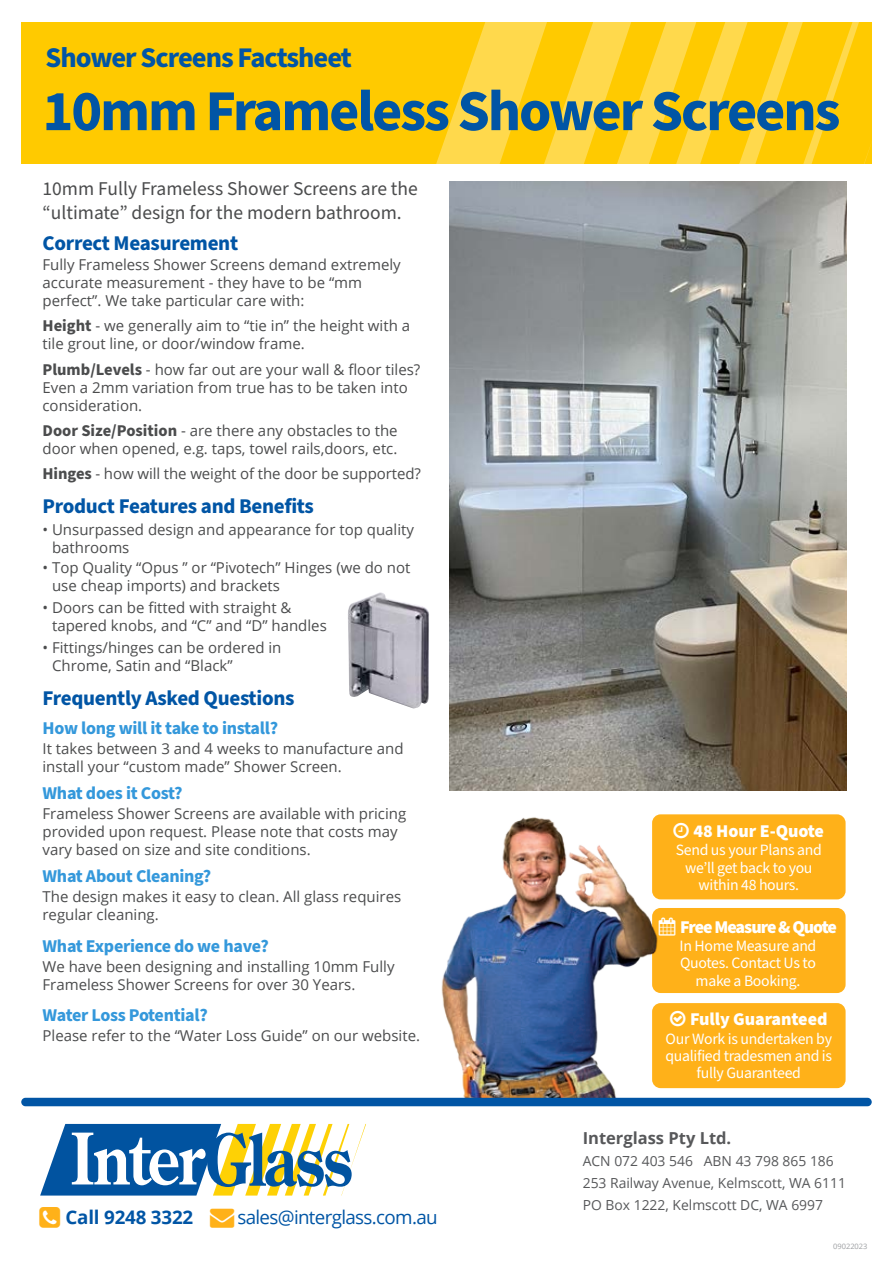
<style>
.page{position:relative;width:893px;height:1263px;background:#fff}
.page>*{position:absolute;margin:0;border:0;box-sizing:border-box;transform-origin:0 0}
.t1{font:700 57.9px "Source Sans Pro";letter-spacing:-.035em;color:#0155a5}
.t2{font:700 28.5px "Source Sans Pro";letter-spacing:-.035em;color:#0155a5}
.t3{font:700 21px "Source Sans Pro";letter-spacing:-.015em;color:#0155a5}
.t4{font:19.5px/24px "Source Sans Pro";color:#4b4c4d}
.t5{font:18.75px "Open Sans";letter-spacing:-.035em;color:#0155a5}
.t6{font:700 18px "Source Sans Pro";letter-spacing:-.015em;color:#3498db}
.t7{font:900 18px "Source Sans Pro";letter-spacing:-.005em;color:#fff}
.t8{font:900 18px "Source Sans Pro";letter-spacing:-.055em;color:#fff}
.t9{font:700 16.5px "Open Sans";color:#57585a}
.t10{font:15.75px/17.2px "Source Sans Pro";letter-spacing:-.02em;color:#fff;text-align:center}
.t11{font:15px/18px "Open Sans";color:#4b4c4d}
.t12{font:13.8px/22px "Open Sans";color:#57585a}
.t13{font:7.5px "Open Sans";color:#9d9fa2}
.s1{font-family:"Source Sans Pro";font-weight:700;font-size:16.5px}
.s2{font-weight:700}
.s3{color:#ffb119}
</style>
<div class="page">
<div style="left:652px;top:908px;width:194px;height:85px;background:#ffb119;border-radius:9px"></div>
<div style="left:652px;top:814px;width:194px;height:85px;background:#ffb119;border-radius:9px"></div>
<div style="left:652px;top:1003px;width:194px;height:85px;background:#ffb119;border-radius:9px"></div>
<img style="left:436px;top:814px;width:225px;height:284px">
<div style="left:21px;top:1098px;width:851px;height:8px;background:#0155a5;border-radius:4px"></div>
<div style="left:21px;top:22px;width:851px;height:141px;background:#ffca00"></div>
<svg style="left:436px;top:22px;width:435px;height:141px"></svg>
<img style="left:449px;top:182px;width:397px;height:609px">
<img style="left:348px;top:592px;width:81px;height:117px">
<svg style="left:40px;top:1124px;width:326px;height:71px"></svg>
<h2 class="t2" style="left:46px;top:38px;width:308px">Shower Screens Factsheet</h2>
<h1 class="t1" style="left:43px;top:72px;width:799px">10mm Frameless Shower Screens</h1>
<h3 class="t4" style="left:43px;top:177px;width:377px">10mm Fully Frameless Shower Screens are the “ultimate” design for the modern bathroom.</h3>
<h3 class="t3" style="left:43px;top:229px;width:197px">Correct Measurement</h3>
<p class="t11" style="left:43px;top:255px;width:360px">Fully Frameless Shower Screens demand extremely accurate measurement - they have to be “mm perfect”. We take particular care with:</p>
<p class="t11" style="left:43px;top:316px;width:369px"><span class="s1">Height</span> - we generally aim to “tie in” the height with a tile grout line, or door/window frame.</p>
<p class="t11" style="left:43px;top:360px;width:379px"><span class="s1">Plumb/Levels</span> - how far out are your wall &amp; floor tiles?<br>Even a 2mm variation from true has to be taken into consideration.</p>
<p class="t11" style="left:43px;top:421px;width:357px"><span class="s1">Door Size/Position</span> - are there any obstacles to the door when opened, e.g. taps, towel rails,doors, etc.</p>
<p class="t11" style="left:43px;top:464px;width:380px"><span class="s1">Hinges</span> - how will the weight of the door be supported?</p>
<h3 class="t3" style="left:43px;top:491px;width:273px">Product Features and Benefits</h3>
<p class="t11" style="left:52px;top:520px;width:363px;text-indent:-10px">• Unsurpassed design and appearance for top quality bathrooms</p>
<p class="t11" style="left:52px;top:558px;width:360px;text-indent:-10px">• Top Quality “Opus ” or “Pivotech” Hinges (we do not use cheap imports) and brackets</p>
<p class="t11" style="left:52px;top:598px;width:276px;text-indent:-10px">• Doors can be fitted with straight &amp; tapered knobs, and “C” and “D” handles</p>
<p class="t11" style="left:52px;top:638px;width:231px;text-indent:-10px">• Fittings/hinges can be ordered in<br>Chrome, Satin and “Black”</p>
<h3 class="t3" style="left:43px;top:683px;width:254px">Frequently Asked Questions</h3>
<p class="t6" style="left:43px;top:716px;width:237px">How long will it take to install?</p>
<p class="t11" style="left:43px;top:739px;width:363px">It takes between 3 and 4 weeks to manufacture and install your “custom made” Shower Screen.</p>
<p class="t6" style="left:43px;top:781px;width:142px">What does it Cost?</p>
<p class="t11" style="left:43px;top:804px;width:365px">Frameless Shower Screens are available with pricing provided upon request. Please note that costs may vary based on size and site conditions.</p>
<p class="t6" style="left:43px;top:864px;width:170px">What About Cleaning?</p>
<p class="t11" style="left:43px;top:887px;width:360px">The design makes it easy to clean. All glass requires regular cleaning.</p>
<p class="t6" style="left:43px;top:933px;width:228px">What Experience do we have?</p>
<p class="t11" style="left:43px;top:957px;width:354px">We have been designing and installing 10mm Fully<br>Frameless Shower Screens for over 30 Years.</p>
<p class="t6" style="left:43px;top:1003px;width:167px">Water Loss Potential?</p>
<p class="t11" style="left:43px;top:1026px;width:379px">Please refer to the “Water Loss Guide” on our website.</p>
<p class="t5" style="left:65px;top:1205px;width:374px"><span class="s2">Call 9248 3322</span> <span class="s3">→</span> sales@interglass.com.au</p>
<p class="t7" style="left:693px;top:819px;width:132px">48 Hour E-Quote</p>
<p class="t10" style="left:676px;top:842px;width:148px">Send us your Plans and we’ll get back to you within 48 hours.</p>
<p class="t8" style="left:659px;top:914px;width:180px">▲ Free Measure &amp; Quote</p>
<p class="t10" style="left:680px;top:938px;width:138px">In Home Measure and<br>Quotes. Contact Us to make a Booking.</p>
<p class="t7" style="left:690px;top:1007px;width:139px">Fully Guaranteed</p>
<p class="t10" style="left:665px;top:1030px;width:168px">Our Work is undertaken by qualified tradesmen and is fully Guaranteed</p>
<p class="t9" style="left:583px;top:1126px;width:150px">Interglass Pty Ltd.</p>
<p class="t12" style="left:583px;top:1149px;width:265px">ACN 072 403 546 ABN 43 798 865 186<br>253 Railway Avenue, Kelmscott, WA 6111<br>PO Box 1222, Kelmscott DC, WA 6997</p>
<p class="t13" style="left:833px;top:1241px;width:36px">09022023</p>
</div>
